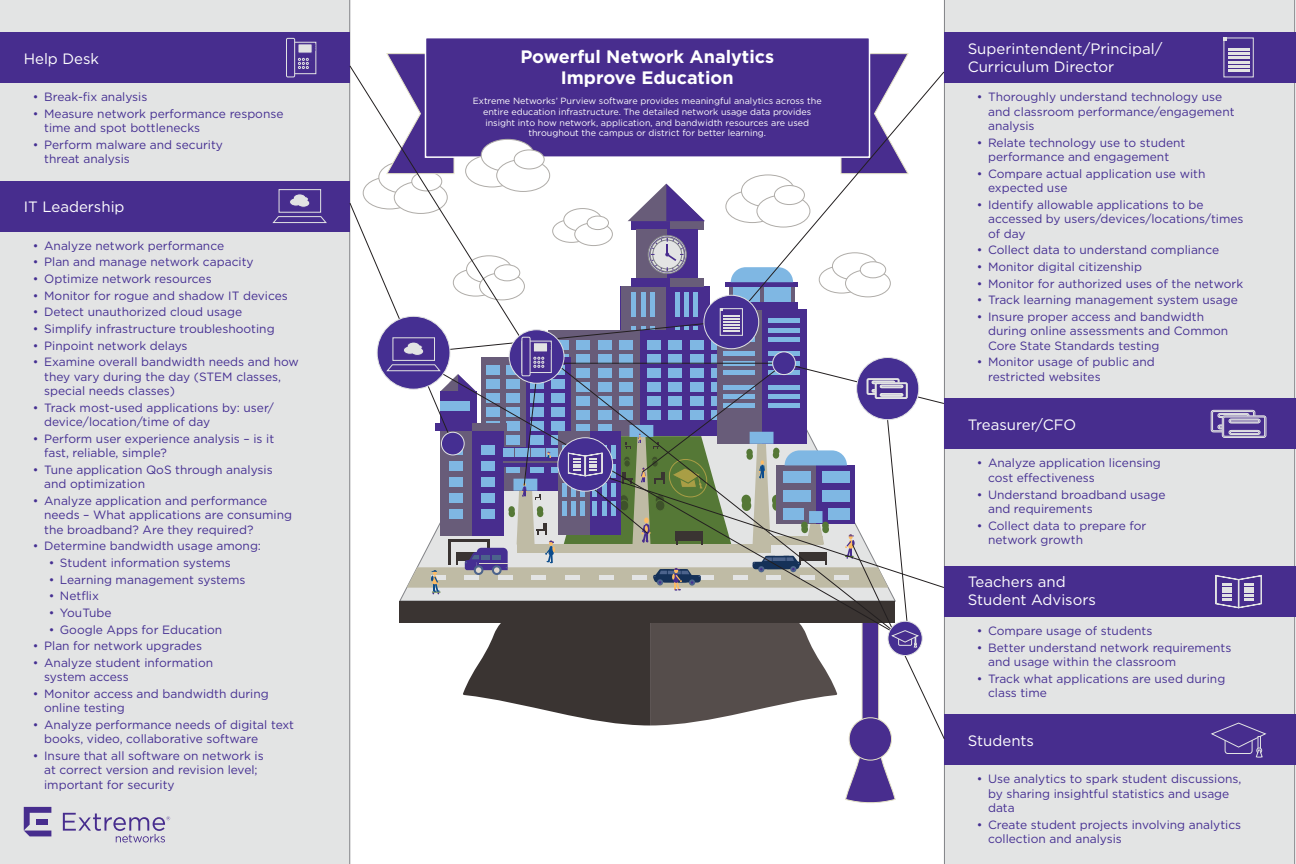
<style>
.page{position:relative;width:1296px;height:864px;background:#fff}
.page>*{position:absolute;margin:0;border:0;box-sizing:border-box;transform-origin:0 0}
.t1{font:700 18px/21.6px "Gotham";color:#fff;text-align:center}
.t2{font:15px/18px "Gotham";color:#fff}
.t3{font:12px/14.4px "Gotham";color:#452f92}
.t4{font:9px/10.8px "Gotham";color:#fff;text-align:center}
</style>
<div class="page">
<svg style="left:386px;top:53px;width:39px;height:12px"></svg>
<svg style="left:870px;top:53px;width:39px;height:18px"></svg>
<div style="left:0;top:0;width:350px;height:864px;background:#e3e4e4"></div>
<div style="left:944px;top:0;width:351px;height:864px;background:#e3e4e4"></div>
<div style="left:426px;top:38px;width:444px;height:119px;background:#482d8e"></div>
<div style="left:425px;top:37px;width:445px;height:121px;border:2px solid #fff"></div>
<div style="left:496px;top:159px;width:54px;height:33px;border:1px solid #afaca8;border-radius:50%"></div>
<div style="left:514px;top:150px;width:30px;height:19px;background:#fff;border-radius:50%"></div>
<div style="left:514px;top:150px;width:30px;height:19px;border:1px solid #afaca8;border-radius:50%"></div>
<div style="left:0;top:32px;width:350px;height:51px;background:#472d8e"></div>
<div style="left:944px;top:32px;width:352px;height:51px;background:#472d8e"></div>
<div style="left:944px;top:399px;width:352px;height:50px;background:#472d8e"></div>
<div style="left:944px;top:566px;width:352px;height:51px;background:#472d8e"></div>
<div style="left:944px;top:715px;width:352px;height:50px;background:#472d8e"></div>
<div style="left:0;top:181px;width:350px;height:50px;background:#472d8e"></div>
<svg style="left:24px;top:807px;width:27px;height:29px"></svg>
<svg style="left:63px;top:813px;width:107px;height:29px"></svg>
<svg style="left:295px;top:42px;width:21px;height:32px"></svg>
<div style="left:286px;top:38px;width:9px;height:39px;border:1px solid #e2e3e3"></div>
<div style="left:297px;top:43px;width:16px;height:11px;background:#4e3592"></div>
<svg style="left:298px;top:44px;width:17px;height:25px"></svg>
<svg style="left:731px;top:71px;width:214px;height:113px"></svg>
<svg style="left:349px;top:65px;width:188px;height:119px"></svg>
<div style="left:279px;top:189px;width:42px;height:24px;background:#472d8e;border:1px solid #e2e3e3"></div>
<svg style="left:272px;top:216px;width:55px;height:8px"></svg>
<svg style="left:290px;top:194px;width:20px;height:14px"></svg>
<svg style="left:1211px;top:722px;width:56px;height:36px"></svg>
<svg style="left:1215px;top:575px;width:47px;height:33px"></svg>
<svg style="left:1211px;top:410px;width:55px;height:28px"></svg>
<div style="left:1223px;top:37px;width:31px;height:40px;background:#472d8e;border:1px solid #e2e3e3"></div>
<hr style="left:1228px;top:48px;width:21px;height:2px;background:#e2e3e3">
<hr style="left:1228px;top:52px;width:21px;height:3px;background:#e2e3e3">
<hr style="left:1228px;top:56px;width:21px;height:3px;background:#e2e3e3">
<hr style="left:1228px;top:61px;width:21px;height:2px;background:#e2e3e3">
<hr style="left:1228px;top:65px;width:21px;height:3px;background:#e2e3e3">
<hr style="left:1228px;top:69px;width:21px;height:3px;background:#e2e3e3">
<svg style="left:349px;top:184px;width:596px;height:620px"></svg>
<h2 class="t2" style="left:24px;top:49px;width:77px">Help Desk</h2>
<h2 class="t2" style="left:968px;top:39px;width:196px">Superintendent/Principal/<br>Curriculum Director</h2>
<p class="t1" style="left:520px;top:45px;width:255px">Powerful Network Analytics<br>Improve Education</p>
<p class="t4" style="left:473px;top:95px;width:350px">Extreme Networks’ Purview software provides meaningful analytics across the entire education infrastructure. The detailed network usage data provides insight into how network, application, and bandwidth resources are used throughout the campus or district for better learning.</p>
<p class="t3" style="left:33px;top:90px;width:116px">• Break-fix analysis</p>
<p class="t3" style="left:44px;top:106px;width:241px;text-indent:-11px">• Measure network performance response time and spot bottlenecks</p>
<p class="t3" style="left:44px;top:137px;width:180px;text-indent:-11px">• Perform malware and security threat analysis</p>
<p class="t3" style="left:988px;top:90px;width:248px;text-indent:-11px">• Thoroughly understand technology use and classroom performance/engagement analysis</p>
<p class="t3" style="left:977px;top:135px;width:210px;text-align:center">• Relate technology use to student performance and engagement</p>
<p class="t3" style="left:988px;top:166px;width:219px;text-indent:-11px">• Compare actual application use with expected use</p>
<p class="t3" style="left:988px;top:197px;width:257px;text-indent:-11px">• Identify allowable applications to be accessed by users/devices/locations/times of day</p>
<p class="t3" style="left:977px;top:243px;width:244px">• Collect data to understand compliance</p>
<p class="t3" style="left:977px;top:259px;width:167px">• Monitor digital citizenship</p>
<p class="t3" style="left:977px;top:276px;width:268px">• Monitor for authorized uses of the network</p>
<p class="t3" style="left:977px;top:292px;width:263px">• Track learning management system usage</p>
<p class="t3" style="left:988px;top:309px;width:242px;text-indent:-11px">• Insure proper access and bandwidth during online assessments and Common<br>Core State Standards testing</p>
<p class="t3" style="left:988px;top:355px;width:168px;text-indent:-11px">• Monitor usage of public and restricted websites</p>
<h2 class="t2" style="left:24px;top:197px;width:102px">IT Leadership</h2>
<p class="t3" style="left:33px;top:238px;width:193px">• Analyze network performance</p>
<p class="t3" style="left:33px;top:255px;width:222px">• Plan and manage network capacity</p>
<p class="t3" style="left:33px;top:271px;width:180px">• Optimize network resources</p>
<p class="t3" style="left:33px;top:288px;width:256px">• Monitor for rogue and shadow IT devices</p>
<p class="t3" style="left:33px;top:305px;width:211px">• Detect unauthorized cloud usage</p>
<p class="t3" style="left:33px;top:321px;width:243px">• Simplify infrastructure troubleshooting</p>
<p class="t3" style="left:33px;top:338px;width:156px">• Pinpoint network delays</p>
<p class="t3" style="left:44px;top:355px;width:256px;text-indent:-11px">• Examine overall bandwidth needs and how they vary during the day (STEM classes, special needs classes)</p>
<p class="t3" style="left:44px;top:400px;width:231px;text-indent:-11px">• Track most-used applications by: user/ device/location/time of day</p>
<p class="t3" style="left:44px;top:431px;width:232px;text-indent:-11px">• Perform user experience analysis – is it fast, reliable, simple?</p>
<p class="t3" style="left:44px;top:462px;width:230px;text-indent:-11px">• Tune application QoS through analysis and optimization</p>
<p class="t3" style="left:44px;top:493px;width:249px;text-indent:-11px">• Analyze application and performance needs – What applications are consuming the broadband? Are they required?</p>
<p class="t3" style="left:33px;top:539px;width:230px">• Determine bandwidth usage among:</p>
<p class="t3" style="left:49px;top:555px;width:184px">• Student information systems</p>
<p class="t3" style="left:49px;top:572px;width:198px">• Learning management systems</p>
<p class="t3" style="left:49px;top:589px;width:52px">• Netflix</p>
<p class="t3" style="left:49px;top:605px;width:64px">• YouTube</p>
<p class="t3" style="left:49px;top:622px;width:175px">• Google Apps for Education</p>
<p class="t3" style="left:33px;top:638px;width:171px">• Plan for network upgrades</p>
<p class="t3" style="left:44px;top:655px;width:171px;text-indent:-11px">• Analyze student information system access</p>
<p class="t3" style="left:44px;top:686px;width:226px;text-indent:-11px">• Monitor access and bandwidth during online testing</p>
<p class="t3" style="left:44px;top:717px;width:252px;text-indent:-11px">• Analyze performance needs of digital text books, video, collaborative software</p>
<p class="t3" style="left:44px;top:748px;width:221px;text-indent:-11px">• Insure that all software on network is at correct version and revision level; important for security</p>
<h2 class="t2" style="left:968px;top:415px;width:110px">Treasurer/CFO</h2>
<p class="t3" style="left:988px;top:456px;width:174px;text-indent:-11px">• Analyze application licensing cost effectiveness</p>
<p class="t3" style="left:988px;top:487px;width:179px;text-indent:-11px">• Understand broadband usage and requirements</p>
<p class="t3" style="left:988px;top:518px;width:160px;text-indent:-11px">• Collect data to prepare for network growth</p>
<h2 class="t2" style="left:968px;top:572px;width:130px">Teachers and<br>Student Advisors</h2>
<p class="t3" style="left:977px;top:623px;width:177px">• Compare usage of students</p>
<p class="t3" style="left:988px;top:640px;width:245px;text-indent:-11px">• Better understand network requirements and usage within the classroom</p>
<p class="t3" style="left:988px;top:671px;width:239px;text-indent:-11px">• Track what applications are used during class time</p>
<h2 class="t2" style="left:968px;top:731px;width:68px">Students</h2>
<p class="t3" style="left:988px;top:772px;width:255px;text-indent:-11px">• Use analytics to spark student discussions, by sharing insightful statistics and usage data</p>
<p class="t3" style="left:988px;top:817px;width:255px;text-indent:-11px">• Create student projects involving analytics collection and analysis</p>
</div>
